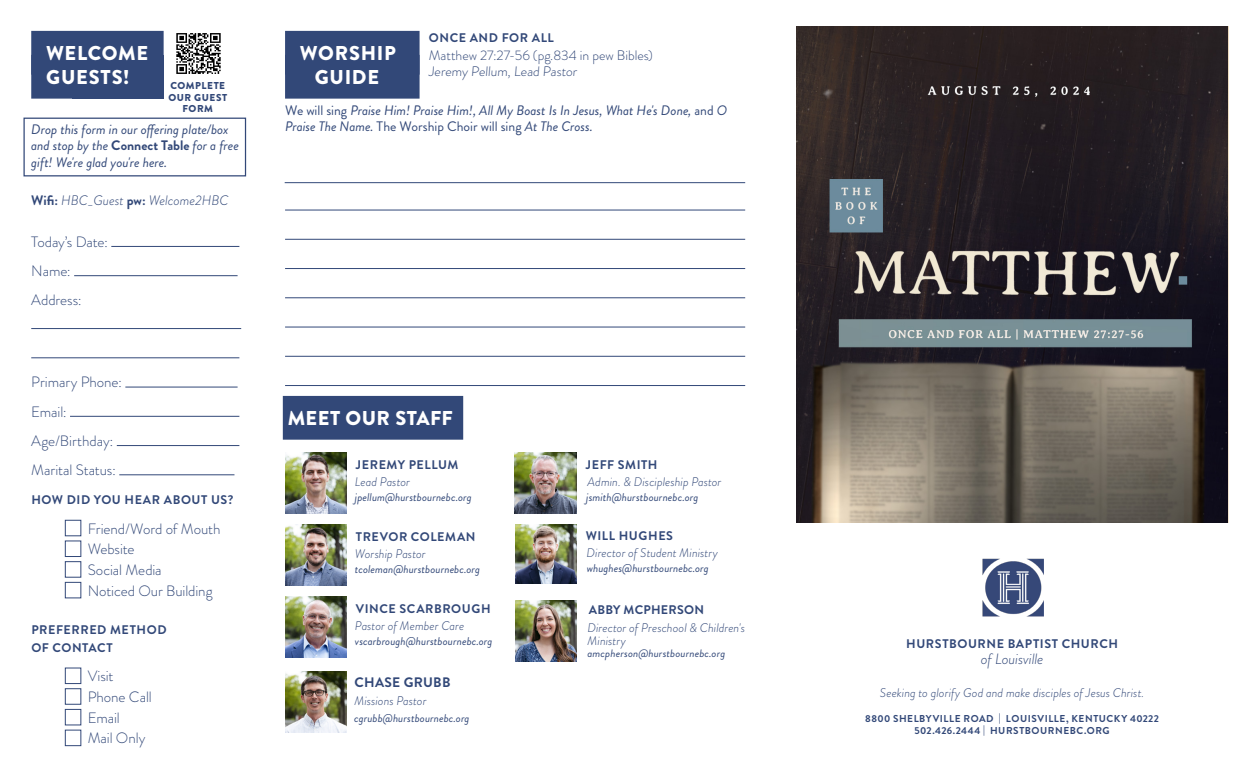
<style>
.page{position:relative;width:1260px;height:765px;background:#fff}
.page>*{position:absolute;margin:0;border:0;box-sizing:border-box;transform-origin:0 0}
.t1{font:900 20px/24px "Brandon Grotesque";letter-spacing:.035em;color:#fff;text-align:center}
.t2{font:300 15px "Brandon Grotesque";letter-spacing:-.005em;color:#324878}
.t3{font:italic 300 15px "Brandon Grotesque";letter-spacing:-.005em;color:#324878}
.t4{font:italic 13.75px/16.5px "Brandon Grotesque";color:#324878}
.t5{font:300 13.75px "Brandon Grotesque";color:#324878}
.t6{font:italic 300 13.75px "Brandon Grotesque";color:#324878}
.t7{font:700 13.75px "Brandon Grotesque";letter-spacing:.02em;color:#324878}
.t8{font:italic 300 12.5px "Brandon Grotesque";letter-spacing:.005em;color:#324878}
.t9{font:700 12.5px/18px "Brandon Grotesque";letter-spacing:.045em;color:#324878}
.t10{font:700 12.5px "Brandon Grotesque";letter-spacing:.02em;color:#324878}
.t11{font:italic 11.25px "Brandon Grotesque";letter-spacing:.01em;color:#324878}
.t12{font:italic 10.75px "Brandon Grotesque";letter-spacing:.01em;color:#324878;scale:1.04 1}
.t13{font:700 10px "Brandon Grotesque";letter-spacing:.055em;color:#324878}
.t14{font:900 10px/11.2px "Brandon Grotesque";letter-spacing:.055em;color:#324878;text-align:center}
.s1{font-weight:700;font-style:normal}
.s2{font-style:normal}
</style>
<div class="page">
<div style="left:72px;top:55px;width:92px;height:43px;background:#324878"></div>
<div style="left:285px;top:31px;width:135px;height:44px;background:#324878"></div>
<div style="left:285px;top:55px;width:135px;height:44px;background:#324878"></div>
<img style="left:796px;top:26px;width:433px;height:496px">
<img style="left:982px;top:558px;width:62px;height:59px">
<div style="left:283px;top:396px;width:180px;height:44px;background:#324878"></div>
<img style="left:285px;top:452px;width:61px;height:62px">
<img style="left:285px;top:524px;width:61px;height:62px">
<img style="left:285px;top:596px;width:61px;height:62px">
<img style="left:515px;top:452px;width:61px;height:62px">
<img style="left:515px;top:524px;width:61px;height:59px">
<div style="left:31px;top:31px;width:133px;height:44px;background:#324878"></div>
<div style="left:31px;top:55px;width:114px;height:44px;background:#324878"></div>
<hr style="left:111px;top:246px;width:128px;height:1px;background:#324878">
<hr style="left:74px;top:275px;width:164px;height:1px;background:#324878">
<hr style="left:31px;top:328px;width:210px;height:1px;background:#324878">
<hr style="left:31px;top:357px;width:208px;height:1px;background:#324878">
<hr style="left:125px;top:387px;width:113px;height:1px;background:#324878">
<hr style="left:70px;top:416px;width:169px;height:1px;background:#324878">
<hr style="left:117px;top:445px;width:122px;height:1px;background:#324878">
<hr style="left:119px;top:474px;width:115px;height:1px;background:#324878">
<div style="left:65px;top:520px;width:16px;height:16px;border:1px solid #324878"></div>
<div style="left:65px;top:541px;width:16px;height:16px;border:1px solid #324878"></div>
<div style="left:65px;top:561px;width:16px;height:17px;border:1px solid #324878"></div>
<div style="left:65px;top:582px;width:16px;height:16px;border:1px solid #324878"></div>
<div style="left:65px;top:668px;width:16px;height:16px;border:1px solid #324878"></div>
<div style="left:65px;top:688px;width:16px;height:17px;border:1px solid #324878"></div>
<div style="left:65px;top:709px;width:16px;height:16px;border:1px solid #324878"></div>
<div style="left:65px;top:730px;width:16px;height:16px;border:1px solid #324878"></div>
<img style="left:176px;top:33px;width:45px;height:41px">
<hr style="left:285px;top:210px;width:460px;height:1px;background:#324878">
<hr style="left:285px;top:239px;width:460px;height:1px;background:#324878">
<hr style="left:285px;top:268px;width:460px;height:1px;background:#324878">
<hr style="left:285px;top:297px;width:460px;height:1px;background:#324878">
<hr style="left:285px;top:327px;width:460px;height:1px;background:#324878">
<hr style="left:285px;top:356px;width:460px;height:1px;background:#324878">
<hr style="left:285px;top:385px;width:460px;height:1px;background:#324878">
<hr style="left:285px;top:182px;width:460px;height:1px;background:#324878">
<img style="left:285px;top:671px;width:61px;height:61px">
<img style="left:515px;top:601px;width:61px;height:61px">
<div style="left:23px;top:118px;width:223px;height:58px;border:1px solid #324878"></div>
<p class="t1" style="left:46px;top:42px;width:103px">WELCOME</p>
<p class="t1" style="left:46px;top:66px;width:85px">GUESTS!</p>
<p class="t4" style="left:31px;top:121px;width:209px">Drop this form in our offering plate/box and stop by the <span class="s1">Connect Table</span> for a free gift! We're glad you're here.</p>
<p class="t6" style="left:31px;top:191px;width:199px"><span class="s1">Wifi:</span> HBC_Guest <span class="s1">pw:</span> Welcome2HBC</p>
<p class="t2" style="left:31px;top:231px;width:78px">Today’s Date:</p>
<p class="t2" style="left:31px;top:261px;width:41px">Name:</p>
<p class="t2" style="left:31px;top:290px;width:52px">Address:</p>
<p class="t14" style="left:168px;top:80px;width:60px">COMPLETE<br>OUR GUEST<br>FORM</p>
<p class="t2" style="left:31px;top:372px;width:92px">Primary Phone:</p>
<p class="t2" style="left:31px;top:401px;width:37px">Email:</p>
<p class="t2" style="left:31px;top:430px;width:84px">Age/Birthday:</p>
<p class="t2" style="left:31px;top:460px;width:86px">Marital Status:</p>
<p class="t9" style="left:31px;top:491px;width:204px">HOW DID YOU HEAR ABOUT US?</p>
<p class="t2" style="left:88px;top:518px;width:134px">Friend/Word of Mouth</p>
<p class="t2" style="left:88px;top:539px;width:48px">Website</p>
<p class="t2" style="left:88px;top:560px;width:76px">Social Media</p>
<p class="t2" style="left:88px;top:580px;width:126px">Noticed Our Building</p>
<p class="t9" style="left:31px;top:621px;width:137px">PREFERRED METHOD<br>OF CONTACT</p>
<p class="t2" style="left:88px;top:666px;width:27px">Visit</p>
<p class="t2" style="left:88px;top:687px;width:66px">Phone Call</p>
<p class="t2" style="left:88px;top:707px;width:34px">Email</p>
<p class="t2" style="left:88px;top:728px;width:59px">Mail Only</p>
<p class="t1" style="left:300px;top:42px;width:97px">WORSHIP<br>GUIDE</p>
<p class="t9" style="left:429px;top:29px;width:127px">ONCE AND FOR ALL</p>
<p class="t5" style="left:429px;top:46px;width:226px">Matthew 27:27-56 (pg.834 in pew Bibles)</p>
<p class="t5" style="left:429px;top:62px;width:151px">Jeremy Pellum, Lead Pastor</p>
<p class="t4" style="left:285px;top:102px;width:444px"><span class="s2">We will sing</span> Praise Him! Praise Him!, All My Boast Is In Jesus, What He's Done, <span class="s2">and</span> O<br>Praise The Name. <span class="s2">The Worship Choir will sing</span> At The Cross.</p>
<p class="t1" style="left:288px;top:407px;width:167px">MEET OUR STAFF</p>
<p class="t9" style="left:356px;top:456px;width:104px">JEREMY PELLUM</p>
<p class="t8" style="left:355px;top:474px;width:57px">Lead Pastor</p>
<p class="t11" style="left:355px;top:490px;width:118px">jpellum@hurstbournebc.org</p>
<p class="t9" style="left:356px;top:528px;width:121px">TREVOR COLEMAN</p>
<p class="t8" style="left:355px;top:546px;width:72px">Worship Pastor</p>
<p class="t11" style="left:355px;top:562px;width:127px">tcoleman@hurstbournebc.org</p>
<p class="t9" style="left:356px;top:599px;width:136px">VINCE SCARBROUGH</p>
<p class="t8" style="left:355px;top:617px;width:111px">Pastor of Member Care</p>
<p class="t11" style="left:355px;top:634px;width:139px">vscarbrough@hurstbournebc.org</p>
<p class="t7" style="left:355px;top:673px;width:97px">CHASE GRUBB</p>
<p class="t8" style="left:354px;top:692px;width:74px">Missions Pastor</p>
<p class="t11" style="left:354px;top:711px;width:117px">cgrubb@hurstbournebc.org</p>
<p class="t9" style="left:586px;top:456px;width:73px">JEFF SMITH</p>
<p class="t8" style="left:588px;top:474px;width:135px">Admin. &amp; Discipleship Pastor</p>
<p class="t11" style="left:586px;top:490px;width:114px">jsmith@hurstbournebc.org</p>
<p class="t9" style="left:586px;top:526px;width:89px">WILL HUGHES</p>
<p class="t8" style="left:587px;top:544px;width:133px">Director of Student Ministry</p>
<p class="t11" style="left:587px;top:561px;width:124px">whughes@hurstbournebc.org</p>
<p class="t10" style="left:589px;top:601px;width:117px">ABBY MCPHERSON</p>
<p class="t8" style="left:588px;top:619px;width:159px">Director of Preschool &amp; Children's</p>
<p class="t8" style="left:588px;top:632px;width:40px">Ministry</p>
<p class="t12" style="left:588px;top:646px;width:134px">amcpherson@hurstbournebc.org</p>
<p class="t9" style="left:906px;top:635px;width:213px">HURSTBOURNE BAPTIST CHURCH</p>
<p class="t3" style="left:981px;top:649px;width:64px">of Louisville</p>
<p class="t8" style="left:880px;top:684px;width:266px">Seeking to glorify God and make disciples of Jesus Christ.</p>
<p class="t13" style="left:865px;top:712px;width:295px">8800 SHELBYVILLE ROAD | LOUISVILLE, KENTUCKY 40222</p>
<p class="t13" style="left:914px;top:724px;width:197px">502.426.2444 | HURSTBOURNEBC.ORG</p>
</div>
